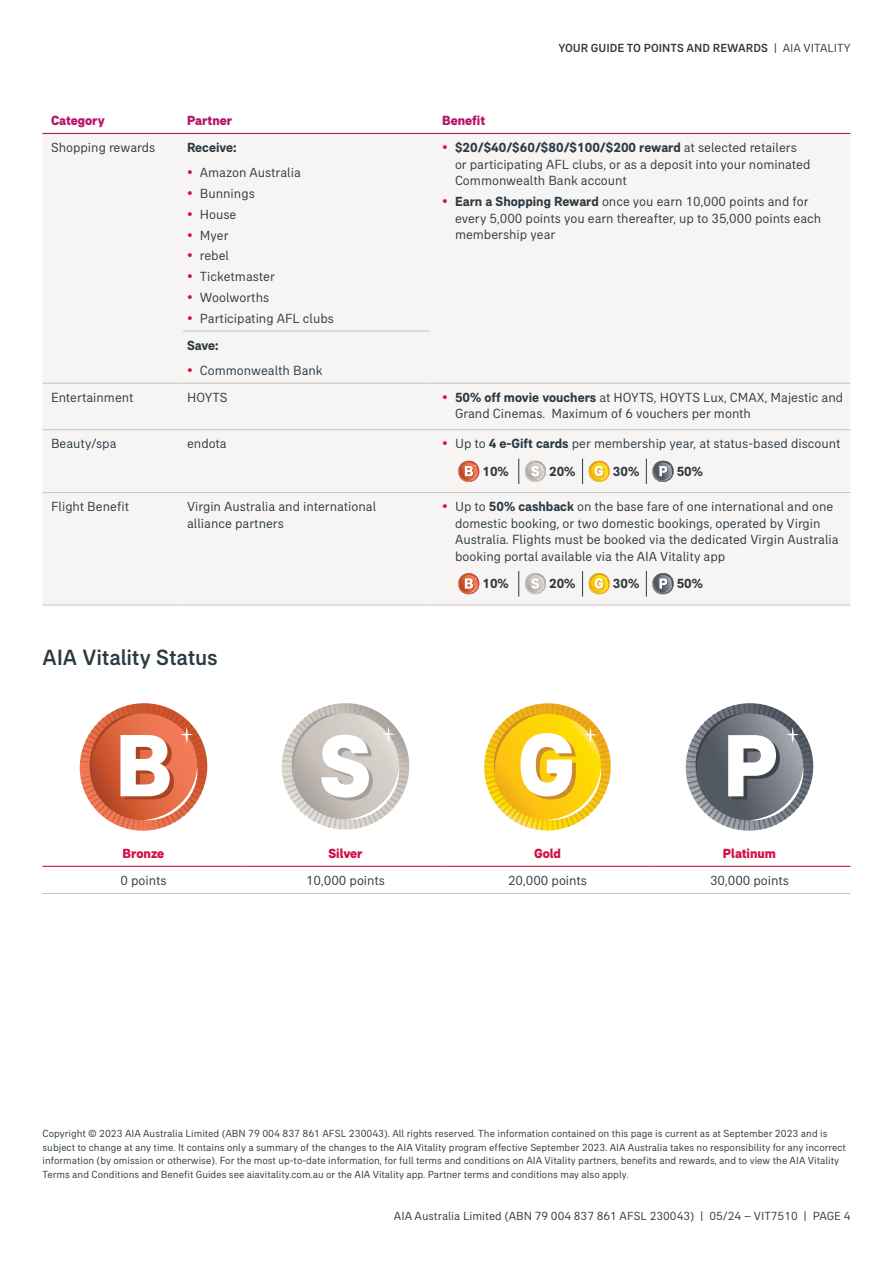
<style>
.page{position:relative;width:893px;height:1263px;background:#fff}
.page>*{position:absolute;margin:0;border:0;box-sizing:border-box;transform-origin:0 0}
.B_head{font:500 22.5px "AIA Everest";color:#2c3a44}
.Table_body_text{font:13.5px/16.5px "AIA Everest";color:#2c3a44}
.Body_text{font:700 13.5px "AIA Everest";color:#2c3a44}
.Table_heading{font:800 13.5px "AIA Everest";color:#d31245}
.Table_heading-2{font:800 13.5px "AIA Everest";color:#b81669}
.Table_subheading{font:700 13.5px "AIA Everest";color:#2c3a44}
.t1{font:12px "AIA Everest";color:#2c3a44}
.t2{font:500 12px "AIA Everest";color:#2c3a44}
.Disclaimer{font:10.5px/13.5px "AIA Everest";color:#2c3a44}
.s1{font-weight:400}
.s2{font-size:15px;color:#d31245}
.s3{font-weight:700;font-size:15px;color:#d31245}
.s4{font-weight:700}
</style>
<div class="page">
<div style="left:43px;top:134px;width:807px;height:471px;background:#f7f5f4"></div>
<hr style="left:43px;top:383px;width:140px;height:1px;background:#c9c1bb">
<hr style="left:183px;top:383px;width:246px;height:1px;background:#c9c1bb">
<hr style="left:429px;top:383px;width:421px;height:1px;background:#c9c1bb">
<hr style="left:43px;top:429px;width:140px;height:1px;background:#c9c1bb">
<hr style="left:183px;top:429px;width:246px;height:1px;background:#c9c1bb">
<hr style="left:429px;top:429px;width:421px;height:1px;background:#c9c1bb">
<hr style="left:43px;top:492px;width:140px;height:1px;background:#c9c1bb">
<hr style="left:183px;top:492px;width:246px;height:1px;background:#c9c1bb">
<hr style="left:429px;top:492px;width:421px;height:1px;background:#c9c1bb">
<hr style="left:43px;top:605px;width:140px;height:1px;background:#c9c1bb">
<hr style="left:183px;top:605px;width:246px;height:1px;background:#c9c1bb">
<hr style="left:429px;top:605px;width:421px;height:1px;background:#c9c1bb">
<hr style="left:183px;top:331px;width:246px;height:1px;background:#c9c1bb">
<hr style="left:43px;top:133px;width:140px;height:1px;background:#b81669">
<hr style="left:183px;top:133px;width:246px;height:1px;background:#b81669">
<hr style="left:429px;top:133px;width:421px;height:1px;background:#b81669">
<svg style="left:518px;top:459px;width:1px;height:25px"></svg>
<svg style="left:458px;top:461px;width:21px;height:21px"></svg>
<svg style="left:525px;top:461px;width:21px;height:21px"></svg>
<svg style="left:582px;top:459px;width:29px;height:25px"></svg>
<svg style="left:646px;top:459px;width:28px;height:25px"></svg>
<svg style="left:518px;top:571px;width:1px;height:25px"></svg>
<svg style="left:458px;top:573px;width:21px;height:22px"></svg>
<svg style="left:525px;top:573px;width:21px;height:21px"></svg>
<svg style="left:582px;top:571px;width:29px;height:25px"></svg>
<svg style="left:646px;top:571px;width:28px;height:25px"></svg>
<hr style="left:43px;top:893px;width:201px;height:1px;background:#c9c1bb">
<hr style="left:244px;top:893px;width:202px;height:1px;background:#c9c1bb">
<hr style="left:446px;top:893px;width:202px;height:1px;background:#c9c1bb">
<hr style="left:648px;top:893px;width:202px;height:1px;background:#c9c1bb">
<hr style="left:43px;top:866px;width:201px;height:1px;background:#d31245">
<hr style="left:244px;top:866px;width:202px;height:1px;background:#d31245">
<hr style="left:446px;top:866px;width:202px;height:1px;background:#d31245">
<hr style="left:648px;top:866px;width:202px;height:1px;background:#d31245">
<svg style="left:80px;top:703px;width:127px;height:128px"></svg>
<svg style="left:282px;top:703px;width:127px;height:126px"></svg>
<svg style="left:484px;top:703px;width:127px;height:128px"></svg>
<svg style="left:686px;top:703px;width:127px;height:128px"></svg>
<p class="t2" style="left:558px;top:41px;width:294px">YOUR GUIDE TO POINTS AND REWARDS <span class="s1">| AIA VITALITY</span></p>
<p class="Table_heading-2" style="left:51px;top:112px;width:55px">Category</p>
<p class="Table_heading-2" style="left:187px;top:112px;width:47px">Partner</p>
<p class="Table_heading-2" style="left:442px;top:112px;width:45px">Benefit</p>
<p class="Table_body_text" style="left:51px;top:139px;width:106px">Shopping rewards</p>
<p class="Table_subheading" style="left:187px;top:140px;width:51px">Receive:</p>
<p class="Table_body_text" style="left:187px;top:164px;width:115px"><span class="s2">•</span> Amazon Australia</p>
<p class="Table_body_text" style="left:187px;top:185px;width:69px"><span class="s2">•</span> Bunnings</p>
<p class="Table_body_text" style="left:187px;top:206px;width:51px"><span class="s2">•</span> House</p>
<p class="Table_body_text" style="left:187px;top:226px;width:43px"><span class="s2">•</span> Myer</p>
<p class="Table_body_text" style="left:187px;top:247px;width:43px"><span class="s2">•</span> rebel</p>
<p class="Table_body_text" style="left:187px;top:268px;width:89px"><span class="s2">•</span> Ticketmaster</p>
<p class="Table_body_text" style="left:187px;top:289px;width:84px"><span class="s2">•</span> Woolworths</p>
<p class="Table_body_text" style="left:187px;top:309px;width:148px"><span class="s2">•</span> Participating AFL clubs</p>
<p class="Table_body_text" style="left:455px;top:139px;width:357px;text-indent:-13px"><span class="s3">•</span> <span class="s4">$20/$40/$60/$80/$100/$200 reward</span> at selected retailers or participating AFL clubs, or as a deposit into your nominated<br>Commonwealth Bank account</p>
<p class="Table_body_text" style="left:455px;top:193px;width:368px;text-indent:-13px"><span class="s3">•</span> <span class="s4">Earn a Shopping Reward</span> once you earn 10,000 points and for every 5,000 points you earn thereafter, up to 35,000 points each membership year</p>
<p class="Table_subheading" style="left:187px;top:337px;width:33px">Save:</p>
<p class="Table_body_text" style="left:187px;top:362px;width:137px"><span class="s2">•</span> Commonwealth Bank</p>
<p class="Table_body_text" style="left:51px;top:389px;width:84px">Entertainment</p>
<p class="Table_body_text" style="left:187px;top:389px;width:42px">HOYTS</p>
<p class="Table_body_text" style="left:455px;top:389px;width:390px;text-indent:-13px"><span class="s3">•</span> <span class="s4">50% off movie vouchers</span> at HOYTS, HOYTS Lux, CMAX, Majestic and<br>Grand Cinemas. Maximum of 6 vouchers per month</p>
<p class="Table_body_text" style="left:51px;top:435px;width:67px">Beauty/spa</p>
<p class="Table_body_text" style="left:187px;top:435px;width:41px">endota</p>
<p class="Table_body_text" style="left:442px;top:435px;width:400px"><span class="s2">•</span> Up to <span class="s4">4 e-Gift cards</span> per membership year, at status-based discount</p>
<p class="Body_text" style="left:482px;top:463px;width:28px">10%</p>
<p class="Body_text" style="left:549px;top:463px;width:28px">20%</p>
<p class="Body_text" style="left:613px;top:463px;width:28px">30%</p>
<p class="Body_text" style="left:677px;top:463px;width:28px">50%</p>
<p class="Table_body_text" style="left:51px;top:498px;width:80px">Flight Benefit</p>
<p class="Table_body_text" style="left:187px;top:498px;width:191px">Virgin Australia and international alliance partners</p>
<p class="Table_body_text" style="left:455px;top:498px;width:385px;text-indent:-13px"><span class="s2">•</span> Up to <span class="s4">50% cashback</span> on the base fare of one international and one domestic booking, or two domestic bookings, operated by Virgin Australia. Flights must be booked via the dedicated Virgin Australia booking portal available via the AIA Vitality app</p>
<p class="Body_text" style="left:482px;top:576px;width:28px">10%</p>
<p class="Body_text" style="left:549px;top:576px;width:28px">20%</p>
<p class="Body_text" style="left:613px;top:576px;width:28px">30%</p>
<p class="Body_text" style="left:677px;top:576px;width:28px">50%</p>
<p class="B_head" style="left:43px;top:644px;width:13px">AIA</p>
<p class="B_head" style="left:82px;top:644px;width:137px">VITALITY STATUS</p>
<p class="Table_heading" style="left:123px;top:845px;width:43px">Bronze</p>
<p class="Table_heading" style="left:328px;top:845px;width:36px">Silver</p>
<p class="Table_heading" style="left:534px;top:845px;width:28px">Gold</p>
<p class="Table_heading" style="left:723px;top:845px;width:54px">Platinum</p>
<p class="Table_body_text" style="left:120px;top:872px;width:48px">0 points</p>
<p class="Table_body_text" style="left:306px;top:872px;width:80px">10,000 points</p>
<p class="Table_body_text" style="left:508px;top:872px;width:80px">20,000 points</p>
<p class="Table_body_text" style="left:710px;top:872px;width:80px">30,000 points</p>
<p class="Disclaimer" style="left:43px;top:1127px;width:805px">Copyright © 2023 AIA Australia Limited (ABN 79 004 837 861 AFSL 230043). All rights reserved. The information contained on this page is current as at September 2023 and is subject to change at any time. It contains only a summary of the changes to the AIA Vitality program effective September 2023. AIA Australia takes no responsibility for any incorrect information (by omission or otherwise). For the most up-to-date information, for full terms and conditions on AIA Vitality partners, benefits and rewards, and to view the AIA Vitality Terms and Conditions and Benefit Guides see aiavitality.com.au or the AIA Vitality app. Partner terms and conditions may also apply.</p>
<p class="t1" style="left:394px;top:1209px;width:458px">AIA Australia Limited (ABN 79 004 837 861 AFSL 230043) | 05/24 – VIT7510 | PAGE 4</p>
</div>
